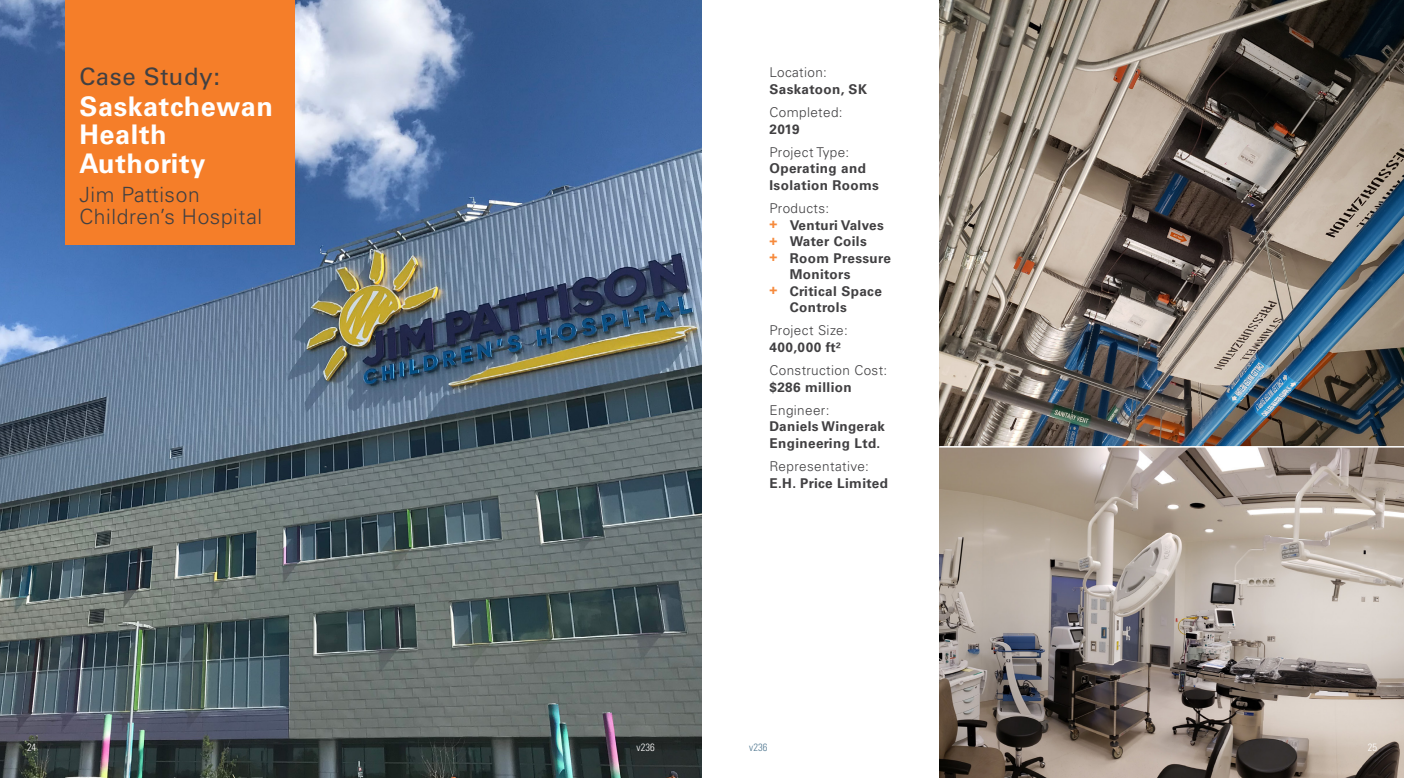
<style>
.page{position:relative;width:1404px;height:778px;background:#fff}
.page>*{position:absolute;margin:0;border:0;box-sizing:border-box;transform-origin:0 0}
.t1{font:700 27px/28.5px "Univers LT Std";letter-spacing:.025em;color:#fff}
.t2{font:24px "Univers LT Std";letter-spacing:.025em;color:#414042}
.t3{font:300 21px/22.5px "Univers LT Std";letter-spacing:.03em;color:#414042}
.t4{font:700 13.5px/16.5px "Univers LT Std";letter-spacing:.03em;color:#414042}
.t5{font:300 13.5px "Univers LT Std";letter-spacing:.03em;color:#414042}
.t6{font:300 condensed 10.5px "Univers LT Std";color:#fff}
.t7{font:300 condensed 10.5px "Univers LT Std";color:#517891}
.s1{color:#f68a3c}
</style>
<div class="page">
<img style="left:0;top:0;width:702px;height:778px">
<div style="left:66px;top:0;width:229px;height:245px;background:#f57e29"></div>
<img style="left:939px;top:0;width:465px;height:778px">
<hr style="left:939px;top:446px;width:465px;height:1px;background:#fff">
<h2 class="t2" style="left:79px;top:62px;width:142px">Case Study:</h2>
<h1 class="t1" style="left:79px;top:92px;width:195px">Saskatchewan<br>Health<br>Authority</h1>
<h3 class="t3" style="left:79px;top:183px;width:184px">Jim Pattison<br>Children’s Hospital</h3>
<p class="t5" style="left:770px;top:64px;width:59px">Location:</p>
<p class="t4" style="left:770px;top:81px;width:99px">Saskatoon, SK</p>
<p class="t5" style="left:770px;top:104px;width:75px">Completed:</p>
<p class="t4" style="left:770px;top:121px;width:32px">2019</p>
<p class="t5" style="left:770px;top:144px;width:81px">Project Type:</p>
<p class="t4" style="left:770px;top:160px;width:111px">Operating and<br>Isolation Rooms</p>
<p class="t5" style="left:770px;top:200px;width:61px">Products:</p>
<p class="t4" style="left:770px;top:217px;width:116px"><span class="s1">+</span> Venturi Valves</p>
<p class="t4" style="left:770px;top:233px;width:99px"><span class="s1">+</span> Water Coils</p>
<p class="t4" style="left:770px;top:250px;width:123px"><span class="s1">+</span> Room Pressure</p>
<p class="t4" style="left:790px;top:266px;width:62px">Monitors</p>
<p class="t4" style="left:770px;top:283px;width:114px"><span class="s1">+</span> Critical Space</p>
<p class="t4" style="left:790px;top:299px;width:59px">Controls</p>
<p class="t5" style="left:770px;top:322px;width:80px">Project Size:</p>
<p class="t4" style="left:770px;top:339px;width:73px">400,000 ft²</p>
<p class="t5" style="left:770px;top:362px;width:119px">Construction Cost:</p>
<p class="t4" style="left:770px;top:379px;width:84px">$286 million</p>
<p class="t5" style="left:770px;top:402px;width:62px">Engineer:</p>
<p class="t4" style="left:770px;top:418px;width:117px">Daniels Wingerak<br>Engineering Ltd.</p>
<p class="t5" style="left:770px;top:458px;width:101px">Representative:</p>
<p class="t4" style="left:770px;top:475px;width:120px">E.H. Price Limited</p>
<p class="t6" style="left:27px;top:741px;width:11px">24</p>
<p class="t6" style="left:637px;top:741px;width:20px">v236</p>
<p class="t7" style="left:749px;top:741px;width:20px">v236</p>
<p class="t6" style="left:1368px;top:741px;width:11px">25</p>
</div>
